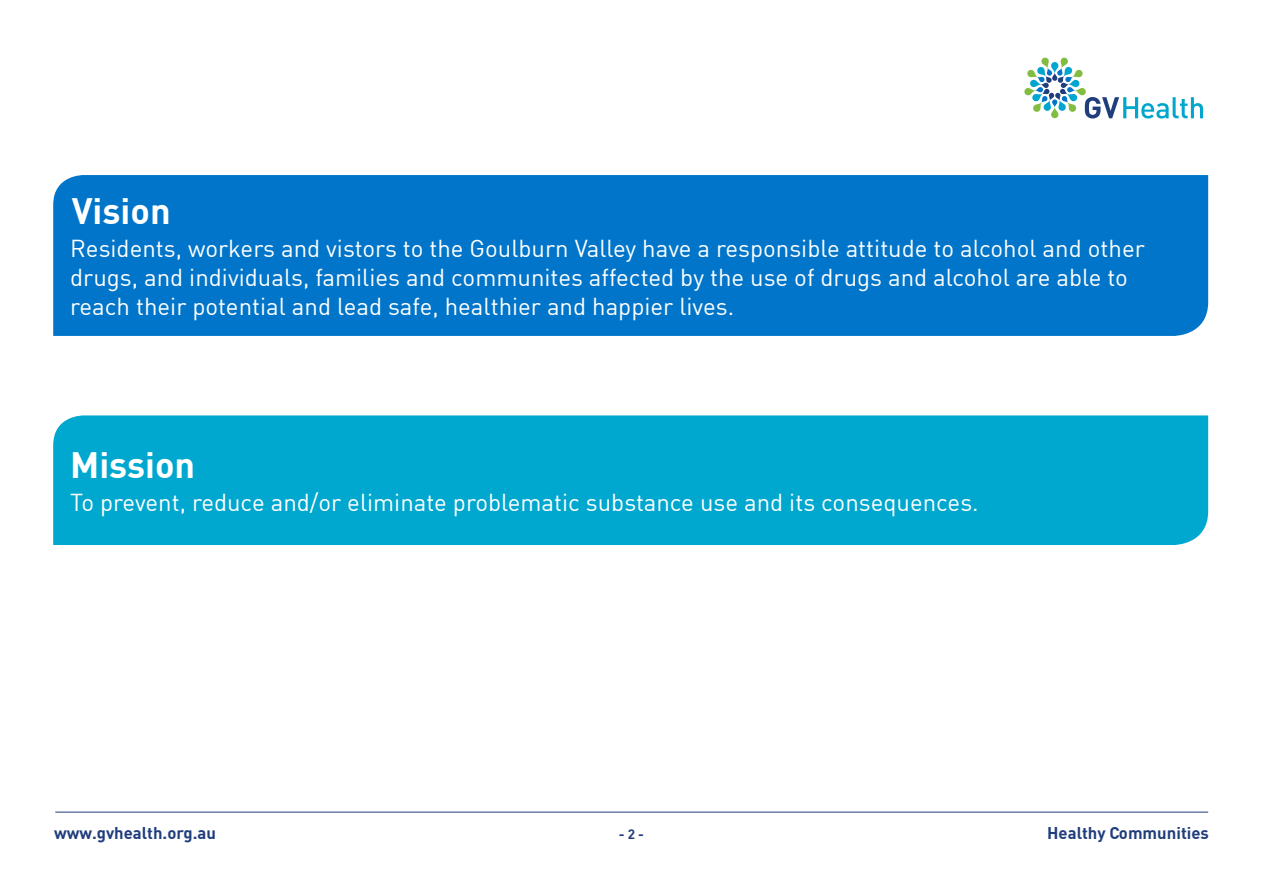
<style>
.page{position:relative;width:1263px;height:893px;background:#fff}
.page>*{position:absolute;margin:0;border:0;box-sizing:border-box;transform-origin:0 0}
.t1{font:700 36px "DIN";color:#fff}
.t2{font:24px/28.8px "DIN";color:#fff}
.t3{font:700 16.65px "DIN";color:#203d7c}
.t4{font:700 13.5px "DIN";color:#203d7c}
</style>
<div class="page">
<hr style="left:55px;top:812px;width:1153px;height:1px;background:#203d7c">
<svg style="left:1024px;top:57px;width:179px;height:62px"></svg>
<div style="left:53px;top:175px;width:1155px;height:161px;background:#0075c9"></div>
<div style="left:53px;top:415px;width:1155px;height:130px;background:#00a7ce"></div>
<h1 class="t1" style="left:72px;top:188px;width:100px">Vision</h1>
<p class="t2" style="left:70px;top:234px;width:1076px">Residents, workers and vistors to the Goulburn Valley have a responsible attitude to alcohol and other drugs, and individuals, families and communites affected by the use of drugs and alcohol are able to reach their potential and lead safe, healthier and happier lives.</p>
<h1 class="t1" style="left:70px;top:441px;width:127px">Mission</h1>
<p class="t2" style="left:70px;top:487px;width:910px">To prevent, reduce and/or eliminate problematic substance use and its consequences.</p>
<p class="t3" style="left:54px;top:822px;width:164px">www.gvhealth.org.au</p>
<p class="t4" style="left:619px;top:825px;width:27px">- 2 -</p>
<p class="t3" style="left:1047px;top:822px;width:163px">Healthy Communities</p>
</div>
